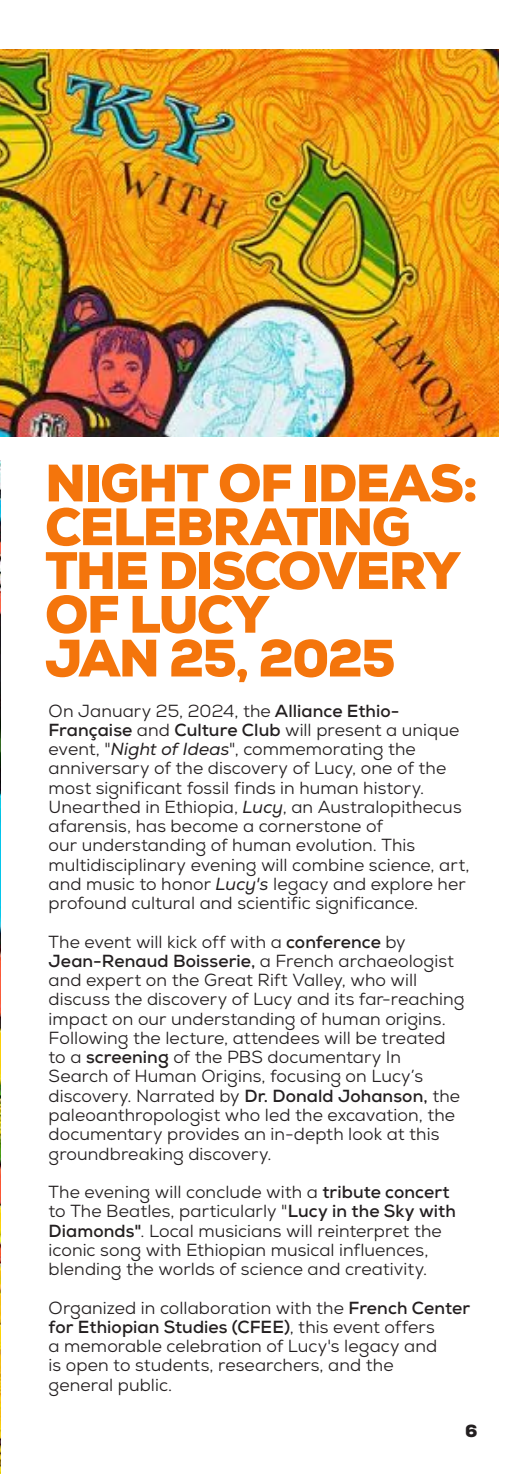
<style>
.page{position:relative;width:521px;height:1474px;background:#fff}
.page>*{position:absolute;margin:0;border:0;box-sizing:border-box;transform-origin:0 0}
.t1{font:900 52.5px/43.8px "Nexa";letter-spacing:-.035em;color:#f4750c}
.t2{font:17.5px/19.2px "Nexa";letter-spacing:.005em;color:#231f20}
.t3{font:900 17.5px "Nexa";color:#231f20}
.s1{font-weight:700}
.s2{font-style:italic}
</style>
<div class="page">
<img style="left:0;top:50px;width:498px;height:387px">
<img style="left:0;top:460px;width:1px;height:1013px">
<h1 class="t1" style="left:45px;top:461px;width:435px">NIGHT OF IDEAS:<br>CELEBRATING<br>THE DISCOVERY<br>OF LUCY<br>JAN 25, 2025</h1>
<p class="t2" style="left:49px;top:701px;width:422px">On January 25, 2024, the <span class="s1">Alliance Ethio-Française</span> and <span class="s1">Culture Club</span> will present a unique event, "<span class="s2">Night of Ideas</span>", commemorating the anniversary of the discovery of Lucy, one of the most significant fossil finds in human history.<br>Unearthed in Ethiopia, <span class="s2">Lucy</span>, an Australopithecus afarensis, has become a cornerstone of<br>our understanding of human evolution. This multidisciplinary evening will combine science, art, and music to honor <span class="s2">Lucy's</span> legacy and explore her profound cultural and scientific significance.</p>
<p class="t2" style="left:49px;top:932px;width:417px">The event will kick off with a <span class="s1">conference</span> by <span class="s1">Jean-Renaud Boisserie,</span> a French archaeologist and expert on the Great Rift Valley, who will discuss the discovery of Lucy and its far-reaching impact on our understanding of human origins.<br>Following the lecture, attendees will be treated to a <span class="s1">screening</span> of the PBS documentary In Search of Human Origins, focusing on Lucy’s discovery. Narrated by <span class="s1">Dr. Donald Johanson,</span> the paleoanthropologist who led the excavation, the documentary provides an in-depth look at this groundbreaking discovery.</p>
<p class="t2" style="left:49px;top:1182px;width:409px">The evening will conclude with a <span class="s1">tribute concert </span>to The Beatles, particularly "<span class="s1">Lucy in the Sky with Diamonds"</span>. Local musicians will reinterpret the iconic song with Ethiopian musical influences, blending the worlds of science and creativity.</p>
<p class="t2" style="left:49px;top:1297px;width:423px">Organized in collaboration with the <span class="s1">French Center for Ethiopian Studies (CFEE)</span>, this event offers<br>a memorable celebration of Lucy's legacy and<br>is open to students, researchers, and the<br>general public.</p>
<p class="t3" style="left:465px;top:1419px;width:14px">6</p>
</div>
